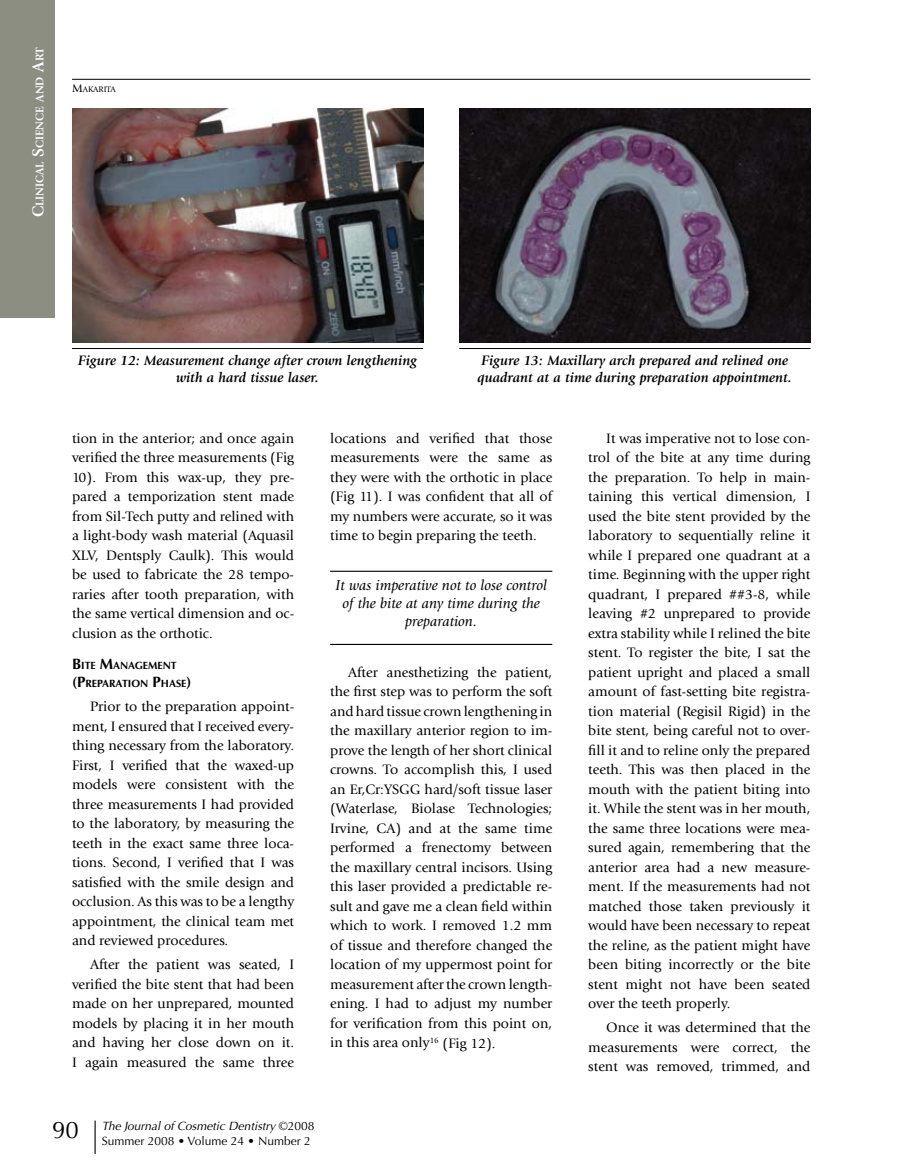
<style>
.page{position:relative;width:905px;height:1175px;background:#fff}
.page>*{position:absolute;margin:0;border:0;box-sizing:border-box;transform-origin:0 0}
.t1{font:24px "Optima";color:#000}
.t2{font:italic 15px/18px "Giovanni";color:#000;text-align:center}
.t3{font:14.25px/19.5px "Giovanni";color:#000;text-align:justify}
.t4{font:italic 700 14.25px/16.5px "Giovanni";color:#000;text-align:center}
.t5{font:12px/15px "Optima";color:#000}
.t6{font:700 11.55px "Giovanni";color:#fff}
.t7{font:700 10.5px/18px "Optima";color:#000}
.t8{font:8.4px "Giovanni";color:#000}
.s1{font-size:16.5px}
.s2{font-size:12px}
.s3{font-size:15px}
.s4{font-style:italic}
</style>
<div class="page">
<hr style="left:94px;top:1120px;width:2px;height:33px;background:#000">
<div style="left:0;top:0;width:54px;height:317px;background:#8d8e82"></div>
<hr style="left:330px;top:570px;width:222px;height:2px;background:#000">
<hr style="left:330px;top:644px;width:222px;height:1px;background:#000">
<img style="left:72px;top:108px;width:351px;height:234px">
<img style="left:459px;top:108px;width:351px;height:234px">
<hr style="left:72px;top:348px;width:351px;height:1px;background:#000">
<hr style="left:459px;top:348px;width:351px;height:1px;background:#000">
<hr style="left:72px;top:79px;width:738px;height:1px;background:#000">
<p class="t6" style="left:33px;top:217px;width:172px;rotate:-90deg"><span class="s1">C</span>linical <span class="s1">S</span>cience and <span class="s1">A</span>rt</p>
<p class="t8" style="left:72px;top:84px;width:45px"><span class="s2">M</span>AKARITA</p>
<p class="t4" style="left:78px;top:353px;width:340px">Figure 12: Measurement change after crown lengthening with a hard tissue laser.</p>
<p class="t4" style="left:477px;top:353px;width:316px;text-align:left">Figure 13: Maxillary arch prepared and relined one quadrant at a time during preparation appointment.</p>
<p class="t3" style="left:72px;top:428px;width:224px">tion in the anterior; and once again verified the three measurements (Fig 10). From this wax-up, they pre&shy;pared a temporization stent made from Sil-Tech putty and relined with a light-body wash material (Aquasil XLV, Dentsply Caulk). This would be used to fabricate the 28 tempo&shy;raries after tooth preparation, with the same vertical dimension and oc&shy;clusion as the orthotic.</p>
<p class="t7" style="left:72px;top:657px;width:121px"><span class="s3">B</span> ITE <span class="s3">M</span>ANAGEMENT <span class="s3">(P</span>REPARATION <span class="s3">P</span>HASE<span class="s3">)</span></p>
<p class="t3" style="left:72px;top:697px;width:224px;text-indent:18px">Prior to the preparation appoint&shy;ment, I ensured that I received every&shy;thing necessary from the laboratory.<br>First, I verified that the waxed-up models were consistent with the three measurements I had provided to the laboratory, by measuring the teeth in the exact same three loca&shy;tions. Second, I verified that I was satisfied with the smile design and occlusion. As this was to be a lengthy appointment, the clinical team met and reviewed procedures.</p>
<p class="t3" style="left:72px;top:955px;width:224px;text-indent:18px">After the patient was seated, I verified the bite stent that had been made on her unprepared, mounted models by placing it in her mouth and having her close down on it.<br>I again measured the same three</p>
<p class="t3" style="left:330px;top:428px;width:224px">locations and verified that those measurements were the same as they were with the orthotic in place (Fig 11). I was confident that all of my numbers were accurate, so it was time to begin preparing the teeth.</p>
<p class="t2" style="left:335px;top:576px;width:213px">It was imperative not to lose control of the bite at any time during the preparation.</p>
<p class="t3" style="left:330px;top:662px;width:224px;text-indent:18px">After anesthetizing the patient, the first step was to perform the soft and hard tissue crown lengthening in the maxillary anterior region to im&shy;prove the length of her short clinical crowns. To accomplish this, I used an Er,Cr:YSGG hard/soft tissue laser (Waterlase, Biolase Technologies; Irvine, CA) and at the same time performed a frenectomy between the maxillary central incisors. Using this laser provided a predictable re&shy;sult and gave me a clean field within which to work. I removed 1.2 mm of tissue and therefore changed the location of my uppermost point for measurement after the crown length&shy;ening. I had to adjust my number for verification from this point on, in this area only<sup>16</sup> (Fig 12).</p>
<h1 class="t1" style="left:52px;top:1115px;width:28px">90</h1>
<p class="t5" style="left:102px;top:1118px;width:214px"><span class="s4">The Journal of Cosmetic Dentistry</span> ©2008<br>Summer 2008 • Volume 24 • Number 2</p>
<p class="t3" style="left:588px;top:428px;width:224px;text-indent:18px">It was imperative not to lose con&shy;trol of the bite at any time during the preparation. To help in main&shy;taining this vertical dimension, I used the bite stent provided by the laboratory to sequentially reline it while I prepared one quadrant at a time. Beginning with the upper right quadrant, I prepared ##3-8, while leaving #2 unprepared to provide extra stability while I relined the bite stent. To register the bite, I sat the patient upright and placed a small amount of fast-setting bite registra&shy;tion material (Regisil Rigid) in the bite stent, being careful not to over&shy;fill it and to reline only the prepared teeth. This was then placed in the mouth with the patient biting into it. While the stent was in her mouth, the same three locations were mea&shy;sured again, remembering that the anterior area had a new measure&shy;ment. If the measurements had not matched those taken previously it would have been necessary to repeat the reline, as the patient might have been biting incorrectly or the bite stent might not have been seated over the teeth properly.</p>
<p class="t3" style="left:588px;top:1018px;width:224px;text-indent:18px">Once it was determined that the measurements were correct, the stent was removed, trimmed, and</p>
</div>
